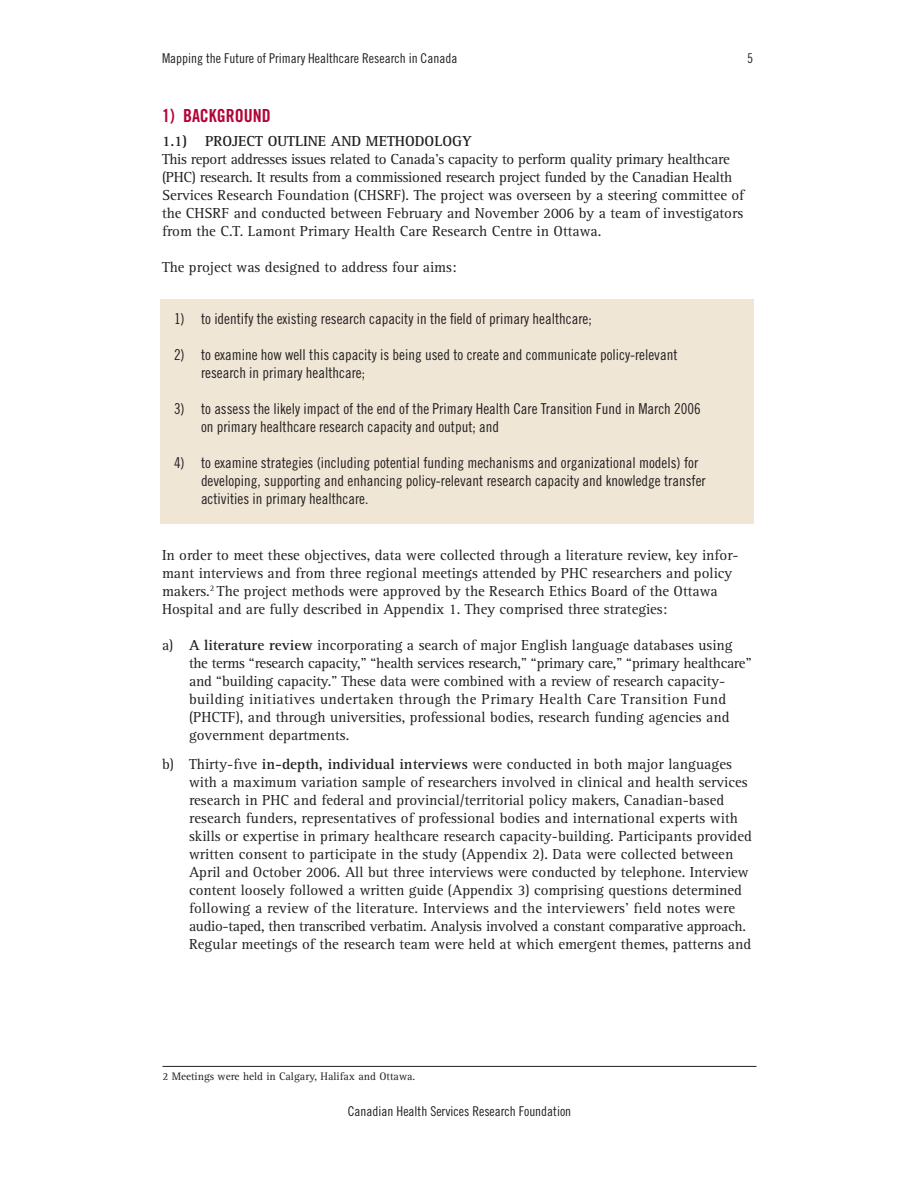
<style>
.page{position:relative;width:918px;height:1188px;background:#fff}
.page>*{position:absolute;margin:0;border:0;box-sizing:border-box;transform-origin:0 0}
.t1{font:18px "Trade Gothic Bold Cond Twenty";color:#b30437}
.t2{font:15px/18px "Rotis Serif";color:#231f20}
.t3{font:15px/18px "Trade Gothic Cond Eighteen";color:#231f20}
.t4{font:700 15px "Rotis Serif";color:#231f20}
.t5{font:13.5px "Trade Gothic Cond Eighteen";color:#231f20}
.t6{font:11.25px "Rotis Serif";color:#231f20}
.s1{font-weight:700}
</style>
<div class="page">
<div style="left:160px;top:299px;width:594px;height:225px;background:#f0e6d6"></div>
<hr style="left:162px;top:1066px;width:594px;height:1px;background:#231f20">
<p class="t5" style="left:162px;top:51px;width:297px">Mapping the Future of Primary Healthcare Research in Canada</p>
<p class="t1" style="left:162px;top:104px;width:110px">1) BACKGROUND</p>
<p class="t4" style="left:162px;top:132px;width:254px">1.1) Project outline and methodo</p>
<p class="t4" style="left:434px;top:132px;width:39px">logy</p>
<p class="t2" style="left:162px;top:151px;width:584px">This report addresses issues related to Canada’s capacity to perform quality primary healthcare (PHC) research. It results from a commissioned research project funded by the Canadian Health Services Research Foundation (CHSRF). The project was overseen by a steering committee of the CHSRF and conducted between February and November 2006 by a team of investigators from the C.T. Lamont Primary Health Care Research Centre in Ottawa.</p>
<p class="t2" style="left:162px;top:259px;width:296px">The project was designed to address four aims:</p>
<p class="t3" style="left:174px;top:310px;width:419px">1 ) to identify the existing research capacity in the field of primary healthcare;</p>
<p class="t3" style="left:201px;top:346px;width:478px;text-indent:-27px">2) to examine how well this capacity is being used to create and communicate policy-relevant research in primary healthcare;</p>
<p class="t3" style="left:201px;top:400px;width:501px;text-indent:-27px">3) to assess the likely impact of the end of the Primary Health Care Transition Fund in March 2006 on primary healthcare research capacity and output; and</p>
<p class="t3" style="left:201px;top:454px;width:506px;text-indent:-27px">4) to examine strategies (including potential funding mechanisms and organizational models) for developing, supporting and enhancing policy-relevant research capacity and knowledge transfer activities in primary healthcare.</p>
<p class="t2" style="left:162px;top:547px;width:578px">In order to meet these objectives, data were collected through a literature review, key infor&shy;mant interviews and from three regional meetings attended by PHC researchers and policy makers. The project methods were approved by the Research Ethics Board of the Ottawa Hospital and are fully described in Appendix 1. They comprised three strategies:</p>
<p class="t2" style="left:189px;top:637px;width:564px;text-indent:-27px">a) <span class="s1">A literature review</span> incorporating a search of major English language databases using the terms “research capacity,” “health services research,” “primary care,” “primary healthcare” and “building capacity.” These data were combined with a review of research capacity&shy;building initiatives undertaken through the Primary Health Care Transition Fund (PHCTF), and through universities, professional bodies, research funding agencies and government departments.</p>
<p class="t2" style="left:189px;top:756px;width:564px;text-indent:-27px">b) Thirty-five <span class="s1">in-depth, individual interviews</span> were conducted in both major languages with a maximum variation sample of researchers involved in clinical and health services research in PHC and federal and provincial/territorial policy makers, Canadian-based research funders, representatives of professional bodies and international experts with skills or expertise in primary healthcare research capacity-building. Participants provided written consent to participate in the study (Appendix 2). Data were collected between April and October 2006. All but three interviews were conducted by telephone. Interview content loosely followed a written guide (Appendix 3) comprising questions determined following a review of the literature. Interviews and the interviewers’ field notes were audio-taped, then transcribed verbatim. Analysis involved a constant comparative approach.<br>Regular meetings of the research team were held at which emergent themes, patterns and</p>
<p class="t6" style="left:162px;top:1070px;width:254px">2 Meetings were held in Calgary, Halifax and Ottawa.</p>
<p class="t5" style="left:348px;top:1104px;width:225px">Canadian Health Services Research Foundation</p>
</div>
